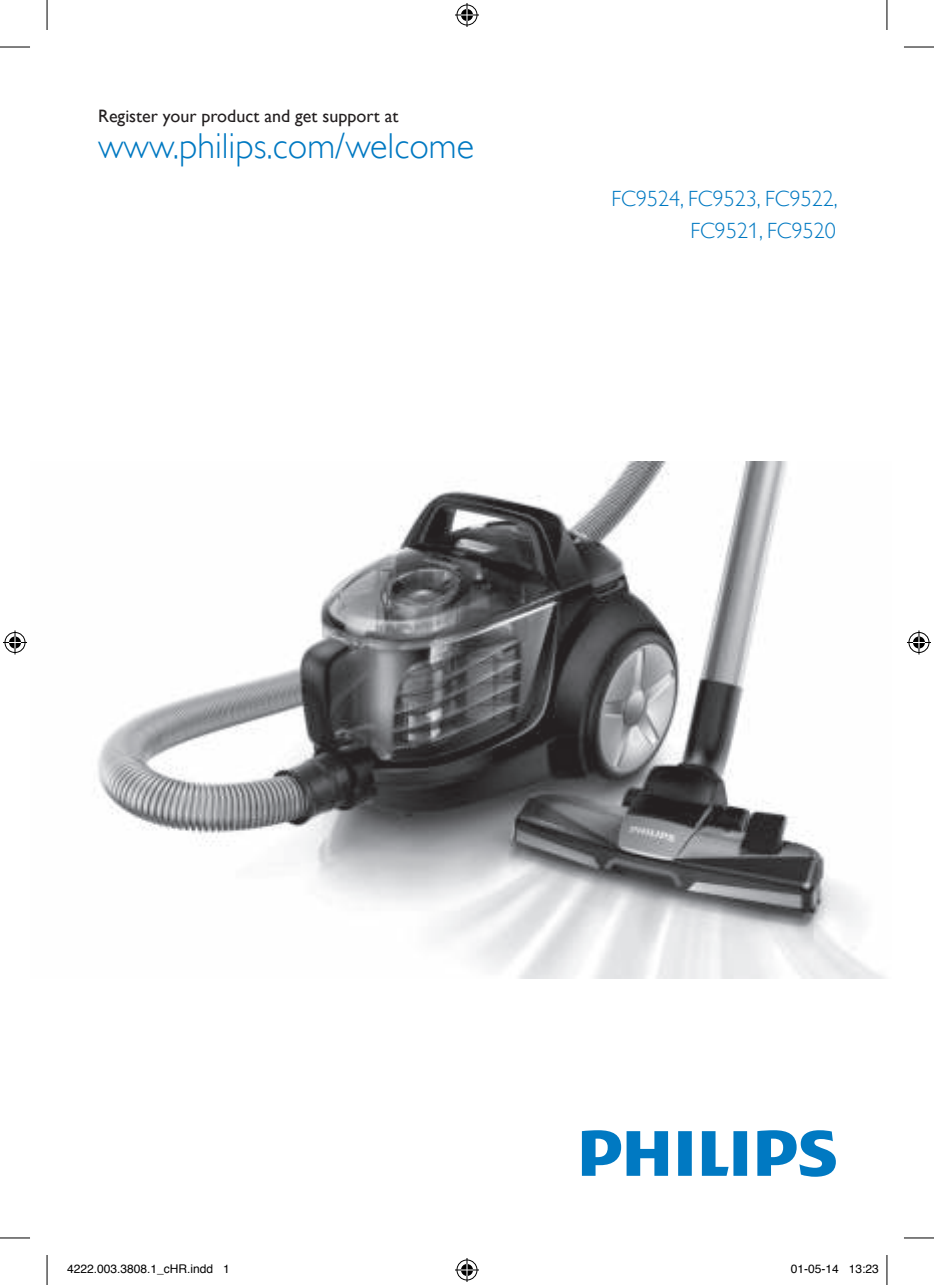
<style>
.page{position:relative;width:934px;height:1285px;background:#fff}
.page>*{position:absolute;margin:0;border:0;box-sizing:border-box;transform-origin:0 0}
.t1{font:36px "Gill Sans Alt One WGL Light";color:#0079c2}
.t2{font:22px/32px "Gill Sans Alt One WGL Light";color:#0079c2;text-align:right}
.t3{font:18px "Gill Sans Alt One WGL";color:#231f20}
.t4{font:12px "Helvetica";color:#000}
</style>
<div class="page">
<svg style="left:581px;top:1130px;width:254px;height:46px"></svg>
<img style="left:97px;top:461px;width:788px;height:517px">
<hr style="left:0;top:47px;width:30px;height:1px;background:#000">
<hr style="left:903px;top:47px;width:30px;height:1px;background:#000">
<hr style="left:0;top:1237px;width:30px;height:1px;background:#000">
<hr style="left:903px;top:1237px;width:30px;height:1px;background:#000">
<hr style="left:47px;top:0;width:1px;height:30px;background:#000">
<hr style="left:47px;top:1255px;width:1px;height:30px;background:#000">
<hr style="left:886px;top:0;width:1px;height:30px;background:#000">
<hr style="left:886px;top:1255px;width:1px;height:30px;background:#000">
<svg style="left:455px;top:3px;width:24px;height:24px"></svg>
<svg style="left:455px;top:1258px;width:24px;height:24px"></svg>
<svg style="left:3px;top:630px;width:24px;height:24px"></svg>
<svg style="left:907px;top:630px;width:23px;height:24px"></svg>
<h3 class="t3" style="left:98px;top:108px;width:302px">Register your product and get support at</h3>
<h1 class="t1" style="left:98px;top:131px;width:377px">www.philips.com/welcome</h1>
<h2 class="t2" style="left:611px;top:184px;width:227px">FC9524, FC9523, FC9522,<br>FC9521, FC9520</h2>
<p class="t4" style="left:67px;top:1264px;width:164px">4222.003.3808.1_cHR.indd 1</p>
<p class="t4" style="left:790px;top:1264px;width:90px">01-05-14 13:23</p>
</div>
